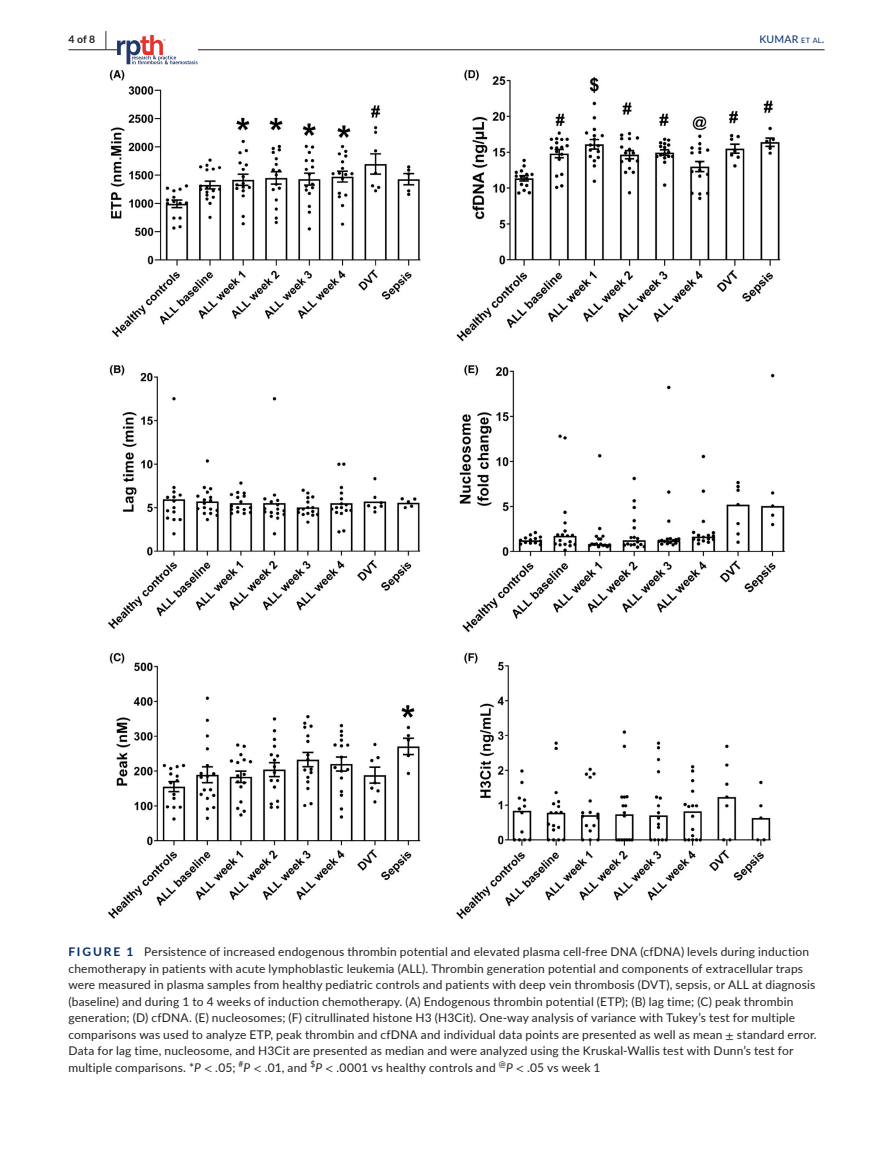
<style>
.page{position:relative;width:893px;height:1174px;background:#fff}
.page>*{position:absolute;margin:0;border:0;box-sizing:border-box;transform-origin:0 0}
.t1{font:12px/16.5px "Lato";letter-spacing:.015em;color:#231f20}
.t2{font:10.5px "Lato";letter-spacing:.02em;color:#002c6b}
.t3{font:700 10.5px "Lato";color:#231f20}
.s1{font-size:19.5px}
.s2{font-size:7.35px}
.s3{font-weight:700;color:#002c6b}
.s4{font-family:"STIX"}
.s5{font-style:italic}
</style>
<div class="page">
<hr style="left:68px;top:49px;width:756px;height:1px;background:#231f20">
<svg style="left:117px;top:35px;width:81px;height:29px"></svg>
<img style="left:108px;top:69px;width:677px;height:850px">
<p class="t3" style="left:68px;top:31px;width:40px">4 of 8 <span class="s1">|</span></p>
<p class="t2" style="left:759px;top:31px;width:67px">KUMAR <span class="s2">et al</span>.</p>
<p class="t1" style="left:68px;top:943px;width:750px"><span class="s3">FIGURE 1</span> Persistence of increased endogenous thrombin potential and elevated plasma cell-free DNA (cfDNA) levels during induction chemotherapy in patients with acute lymphoblastic leukemia (ALL). Thrombin generation potential and components of extracellular traps were measured in plasma samples from healthy pediatric controls and patients with deep vein thrombosis (DVT), sepsis, or ALL at diagnosis (baseline) and during 1 to 4 weeks of induction chemotherapy. (A) Endogenous thrombin potential (ETP); (B) lag time; (C) peak thrombin generation; (D) cfDNA. (E) nucleosomes; (F) citrullinated histone H3 (H3Cit). One-way analysis of variance with Tukey’s test for multiple comparisons was used to analyze ETP, peak thrombin and cfDNA and individual data points are presented as well as mean <span class="s4">±</span> standard error.<br>Data for lag time, nucleosome, and H3Cit are presented as median and were analyzed using the Kruskal-Wallis test with Dunn’s test for multiple comparisons. *<span class="s5">P</span> <span class="s4">&lt;</span> .05; <sup>#</sup><span class="s5">P</span> <span class="s4">&lt;</span> .01, and <sup>$</sup><span class="s5">P</span> <span class="s4">&lt;</span> .0001 vs healthy controls and <sup>@</sup><span class="s5">P</span> <span class="s4">&lt;</span> .05 vs week 1</p>
</div>
